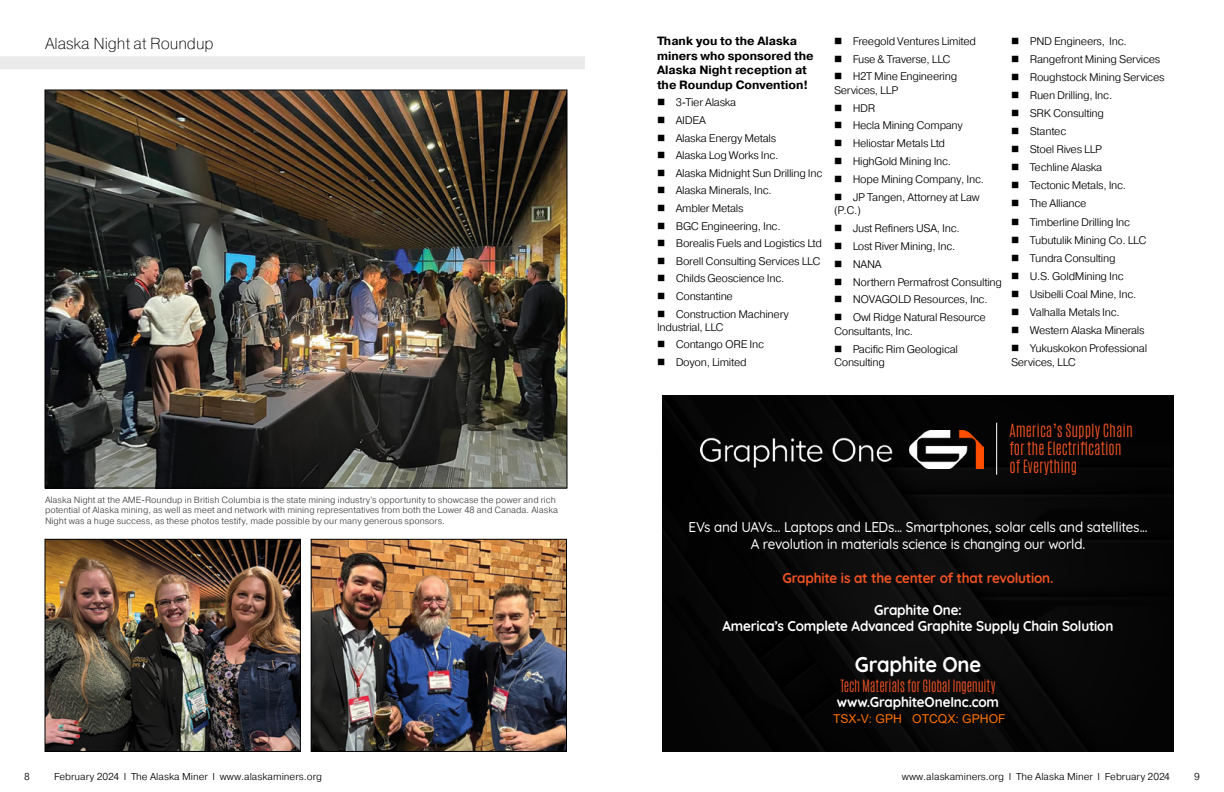
<style>
.page{position:relative;width:1224px;height:792px;background:#fff}
.page>*{position:absolute;margin:0;border:0;box-sizing:border-box;transform-origin:0 0}
.t1{font:700 21.3px "Quicksand";letter-spacing:-.015em;color:#fff;scale:.95 1}
.t2{font:200 16px "Pragmatica";letter-spacing:-.005em;color:#000}
.t3{font:300 15.2px/18.3px "Antonio";color:#f05223}
.t4{font:500 14.2px/17.1px "Quicksand";letter-spacing:-.015em;color:#fff;text-align:center;scale:.95 1}
.t5{font:700 14.2px/15.2px "Quicksand";letter-spacing:-.015em;color:#fff;text-align:center;scale:.95 1}
.t6{font:700 14.2px "Quicksand";letter-spacing:-.015em;color:#f05223;scale:.95 1}
.t7{font:300 14.2px "Antonio";letter-spacing:-.015em;color:#f05223;scale:.95 1}
.t8{font:12.2px "Arial";color:#ff7002}
.t9{font:700 12px/14.5px "Pragmatica";color:#000}
.t10{font:300 11px/13.4px "Pragmatica";letter-spacing:-.025em;color:#000}
.t11{font:300 10px "Pragmatica";color:#000}
.t12{font:300 9px/10.8px "Pragmatica";color:#414042}
</style>
<div class="page">
<div style="left:662px;top:395px;width:512px;height:357px;background:#060606"></div>
<img style="left:700px;top:431px;width:284px;height:38px">
<hr style="left:996px;top:423px;width:1px;height:52px;background:#fff">
<div style="left:0;top:56px;width:585px;height:13px;background:#ebebec"></div>
<img style="left:47px;top:92px;width:518px;height:394px">
<img style="left:47px;top:541px;width:251px;height:209px">
<div style="left:45px;top:539px;width:255px;height:213px;border:1px solid #000"></div>
<img style="left:313px;top:541px;width:252px;height:209px">
<div style="left:311px;top:539px;width:256px;height:213px;border:1px solid #000"></div>
<h2 class="t2" style="left:45px;top:33px;width:170px">Alaska Night at Roundup</h2>
<p class="t12" style="left:45px;top:494px;width:515px">Alaska Night at the AME-Roundup in British Columbia is the state mining industry’s opportunity to showcase the power and rich potential of Alaska mining, as well as meet and network with mining representatives from both the Lower 48 and Canada. Alaska<br>Night was a huge success, as these photos testify, made possible by our many generous sponsors.</p>
<p class="t9" style="left:657px;top:34px;width:158px">Thank you to the Alaska miners who sponsored the<br>Alaska Night reception at the Roundup Convention!</p>
<p class="t10" style="left:657px;top:96px;width:81px">■ 3-Tier Alaska</p>
<p class="t10" style="left:657px;top:113px;width:51px">■ AIDEA</p>
<p class="t10" style="left:657px;top:131px;width:121px">■ Alaska Energy Metals</p>
<p class="t10" style="left:657px;top:149px;width:123px">■ Alaska Log Works Inc.</p>
<p class="t10" style="left:657px;top:166px;width:167px">■ Alaska Midnight Sun Drilling Inc</p>
<p class="t10" style="left:657px;top:184px;width:116px">■ Alaska Minerals, Inc.</p>
<p class="t10" style="left:657px;top:201px;width:88px">■ Ambler Metals</p>
<p class="t10" style="left:657px;top:219px;width:125px">■ BGC Engineering, Inc.</p>
<p class="t10" style="left:657px;top:236px;width:167px">■ Borealis Fuels and Logistics Ltd</p>
<p class="t10" style="left:657px;top:254px;width:165px">■ Borell Consulting Services LLC</p>
<p class="t10" style="left:657px;top:272px;width:129px">■ Childs Geoscience Inc.</p>
<p class="t10" style="left:657px;top:289px;width:77px">■ Constantine</p>
<p class="t10" style="left:657px;top:307px;width:133px;line-height:13.1px">■ Construction Machinery<br>Industrial, LLC</p>
<p class="t10" style="left:657px;top:337px;width:109px">■ Contango ORE Inc</p>
<p class="t10" style="left:657px;top:355px;width:91px">■ Doyon, Limited</p>
<p class="t10" style="left:834px;top:34px;width:144px">■ Freegold Ventures Limited</p>
<p class="t10" style="left:834px;top:52px;width:118px">■ Fuse &amp; Traverse, LLC</p>
<p class="t10" style="left:834px;top:70px;width:125px">■ H2T Mine Engineering<br>Services, LLP</p>
<p class="t10" style="left:834px;top:101px;width:43px">■ HDR</p>
<p class="t10" style="left:834px;top:119px;width:130px">■ Hecla Mining Company</p>
<p class="t10" style="left:834px;top:137px;width:113px">■ Heliostar Metals Ltd</p>
<p class="t10" style="left:834px;top:154px;width:119px">■ HighGold Mining Inc.</p>
<p class="t10" style="left:834px;top:172px;width:152px">■ Hope Mining Company, Inc.</p>
<p class="t10" style="left:834px;top:190px;width:147px">■ JP Tangen, Attorney at Law (P.C.)</p>
<p class="t10" style="left:834px;top:221px;width:127px">■ Just Refiners USA, Inc.</p>
<p class="t10" style="left:834px;top:239px;width:123px">■ Lost River Mining, Inc.</p>
<p class="t10" style="left:834px;top:257px;width:49px">■ NANA</p>
<p class="t10" style="left:834px;top:275px;width:170px">■ Northern Permafrost Consulting</p>
<p class="t10" style="left:834px;top:293px;width:155px">■ NOVAGOLD Resources, Inc.</p>
<p class="t10" style="left:834px;top:311px;width:153px">■ Owl Ridge Natural Resource<br>Consultants, Inc.</p>
<p class="t10" style="left:834px;top:342px;width:126px">■ Pacific Rim Geological<br>Consulting</p>
<p class="t10" style="left:1011px;top:34px;width:117px">■ PND Engineers, Inc.</p>
<p class="t10" style="left:1011px;top:52px;width:151px">■ Rangefront Mining Services</p>
<p class="t10" style="left:1011px;top:70px;width:155px">■ Roughstock Mining Services</p>
<p class="t10" style="left:1011px;top:88px;width:103px">■ Ruen Drilling, Inc.</p>
<p class="t10" style="left:1011px;top:106px;width:95px">■ SRK Consulting</p>
<p class="t10" style="left:1011px;top:124px;width:57px">■ Stantec</p>
<p class="t10" style="left:1011px;top:142px;width:93px">■ Stoel Rives LLP</p>
<p class="t10" style="left:1011px;top:161px;width:93px">■ Techline Alaska</p>
<p class="t10" style="left:1011px;top:179px;width:117px">■ Tectonic Metals, Inc.</p>
<p class="t10" style="left:1011px;top:197px;width:77px">■ The Alliance</p>
<p class="t10" style="left:1011px;top:215px;width:121px">■ Timberline Drilling Inc</p>
<p class="t10" style="left:1011px;top:233px;width:137px">■ Tubutulik Mining Co. LLC</p>
<p class="t10" style="left:1011px;top:251px;width:106px">■ Tundra Consulting</p>
<p class="t10" style="left:1011px;top:269px;width:114px">■ U.S. GoldMining Inc</p>
<p class="t10" style="left:1011px;top:287px;width:127px">■ Usibelli Coal Mine, Inc.</p>
<p class="t10" style="left:1011px;top:305px;width:110px">■ Valhalla Metals Inc.</p>
<p class="t10" style="left:1011px;top:323px;width:135px">■ Western Alaska Minerals</p>
<p class="t10" style="left:1011px;top:341px;width:138px">■ Yukuskokon Professional<br>Services, LLC</p>
<h3 class="t3" style="left:1009px;top:421px;width:125px">America’s Supply Chain for the Electrification of Everything</h3>
<p class="t4" style="left:688px;top:517px;width:485px">EVs and UAVs... Laptops and LEDs... Smartphones, solar cells and satellites...<br>A revolution in materials science is changing our world.</p>
<p class="t6" style="left:782px;top:567px;width:287px">Graphite is at the center of that revolution.</p>
<p class="t5" style="left:723px;top:601px;width:413px">Graphite One:<br>America’s Complete Advanced Graphite Supply Chain Solution</p>
<h1 class="t1" style="left:855px;top:647px;width:134px">Graphite One</h1>
<p class="t7" style="left:840px;top:676px;width:165px">Tech Materials for Global Ingenuity</p>
<p class="t5" style="left:837px;top:693px;width:172px">www.GraphiteOneInc.com</p>
<p class="t8" style="left:833px;top:710px;width:174px">TSX-V: GPH OTCQX: GPHOF</p>
<p class="t11" style="left:24px;top:770px;width:7px">8</p>
<p class="t11" style="left:54px;top:770px;width:270px">February 2024 I The Alaska Miner I www.alaskaminers.org</p>
<p class="t11" style="left:902px;top:770px;width:270px">www.alaskaminers.org I The Alaska Miner I February 2024</p>
<p class="t11" style="left:1194px;top:770px;width:7px">9</p>
</div>
